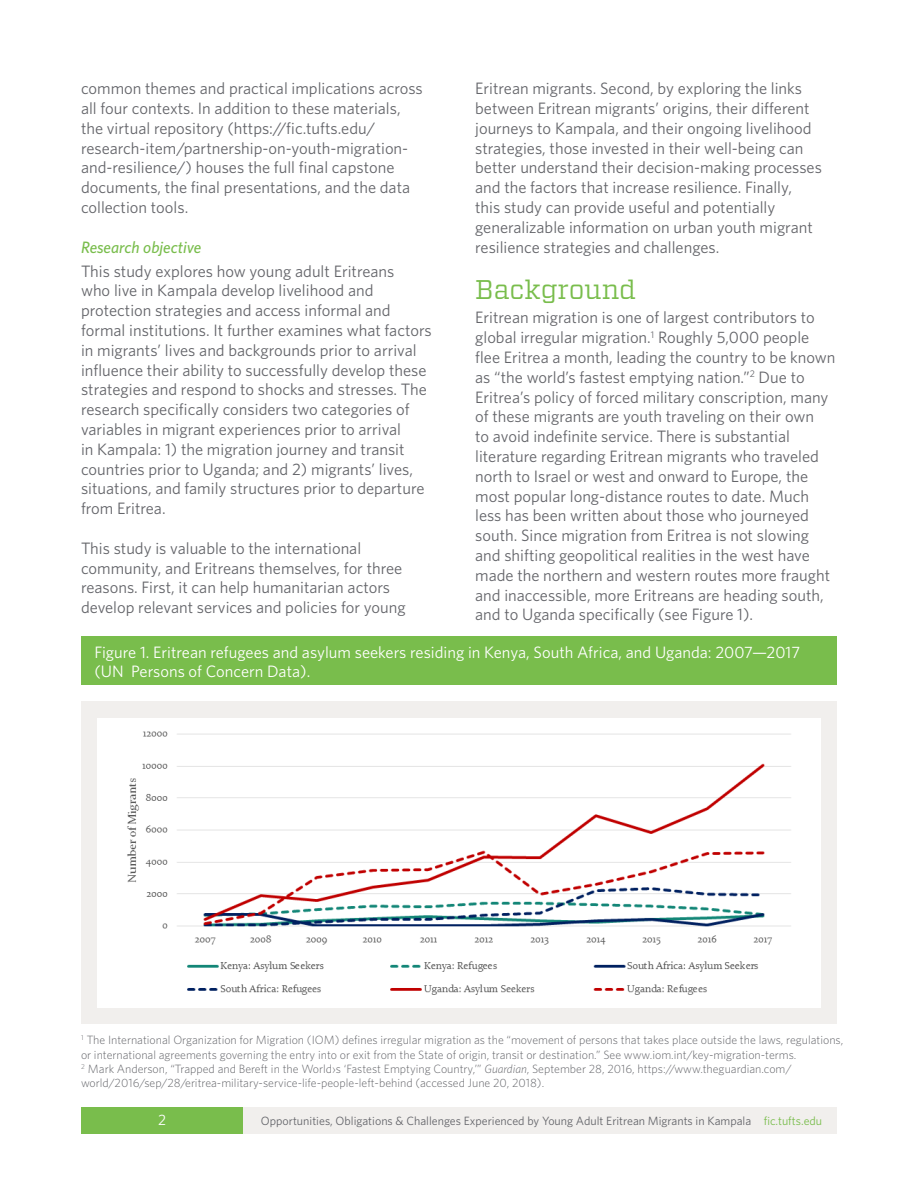
<style>
.page{position:relative;width:918px;height:1188px;background:#fff}
.page>*{position:absolute;margin:0;border:0;box-sizing:border-box;transform-origin:0 0}
.t1{font:27px "Vitesse";color:#79bd4c}
.t2{font:16.5px/19.8px "Whitney";color:#64656a}
.t3{font:16.5px/19.8px "Whitney";color:#fff}
.t4{font:italic 500 16.5px "Whitney";color:#79bd4c}
.t5{font:15px "Whitney";color:#fff}
.t6{font:300 12px/14.4px "Whitney";color:#64656a}
.t7{font:12px "Whitney";color:#64656a}
.t8{font:12px "Whitney";color:#79bd4c}
.s1{font-style:italic}
</style>
<div class="page">
<div style="left:81px;top:1107px;width:162px;height:27px;background:#79bd4c"></div>
<div style="left:243px;top:1107px;width:594px;height:27px;background:#f1efed"></div>
<div style="left:81px;top:701px;width:756px;height:323px;background:#f1efed"></div>
<div style="left:97px;top:718px;width:724px;height:290px;background:#fff"></div>
<div style="left:81px;top:637px;width:756px;height:48px;background:#79bd4c"></div>
<img style="left:127px;top:731px;width:664px;height:264px">
<p class="t2" style="left:81px;top:78px;width:343px">common themes and practical implications across all four contexts. In addition to these materials, the virtual repository (https://fic.tufts.edu/ research-item/partnership-on-youth-migration&shy;and-resilience/) houses the full final capstone documents, the final presentations, and the data collection tools.</p>
<p class="t4" style="left:81px;top:236px;width:122px">Research objective</p>
<p class="t2" style="left:81px;top:261px;width:352px">This study explores how young adult Eritreans<br>who live in Kampala develop livelihood and protection strategies and access informal and formal institutions. It further examines what factors in migrants’ lives and backgrounds prior to arrival influence their ability to successfully develop these strategies and respond to shocks and stresses. The research specifically considers two categories of variables in migrant experiences prior to arrival<br>in Kampala: 1) the migration journey and transit countries prior to Uganda; and 2) migrants’ lives, situations, and family structures prior to departure from Eritrea.</p>
<p class="t2" style="left:81px;top:538px;width:326px">This study is valuable to the international community, and Eritreans themselves, for three reasons. First, it can help humanitarian actors develop relevant services and policies for young</p>
<p class="t3" style="left:94px;top:642px;width:707px">Figure 1. Eritrean refugees and asylum seekers residing in Kenya, South Africa, and Uganda: 2007—2017 (UN Persons of Concern Data).</p>
<p class="t2" style="left:475px;top:78px;width:348px">Eritrean migrants. Second, by exploring the links between Eritrean migrants’ origins, their different journeys to Kampala, and their ongoing livelihood strategies, those invested in their well-being can better understand their decision-making processes and the factors that increase resilience. Finally,<br>this study can provide useful and potentially generalizable information on urban youth migrant resilience strategies and challenges.</p>
<p class="t1" style="left:475px;top:272px;width:162px">Background</p>
<p class="t2" style="left:475px;top:307px;width:362px">Eritrean migration is one of largest contributors to global irregular migration.<sup>1</sup> Roughly 5,000 people flee Eritrea a month, leading the country to be known as “the world’s fastest emptying nation.”<sup>2</sup> Due to Eritrea’s policy of forced military conscription, many of these migrants are youth traveling on their own<br>to avoid indefinite service. There is substantial literature regarding Eritrean migrants who traveled north to Israel or west and onward to Europe, the most popular long-distance routes to date. Much less has been written about those who journeyed south. Since migration from Eritrea is not slowing and shifting geopolitical realities in the west have made the northern and western routes more fraught and inaccessible, more Eritreans are heading south, and to Uganda specifically (see Figure 1).</p>
<p class="t6" style="left:81px;top:1033px;width:764px"><sup>1</sup> The International Organization for Migration (IOM) defines irregular migration as the “movement of persons that takes place outside the laws, regulations, or international agreements governing the entry into or exit from the State of origin, transit or destination.” See www.iom.int/key-migration-terms.</p>
<p class="t6" style="left:81px;top:1061px;width:712px"><sup>2</sup> Mark Anderson, “Trapped and Bereft in the World›s ‘Fastest Emptying Country,’” <span class="s1">Guardian</span>, September 28, 2016, https://www.theguardian.com/ world/2016/sep/28/eritrea-military-service-life-people-left-behind (accessed June 20, 2018).</p>
<p class="t5" style="left:158px;top:1110px;width:10px">2</p>
<p class="t5" style="left:159px;top:1110px;width:7px">1</p>
<p class="t7" style="left:261px;top:1112px;width:492px">Opportunities, Obligations &amp; Challenges Experienced by Young Adult Eritrean Migrants in Kampala</p>
<p class="t8" style="left:764px;top:1112px;width:60px">fic.tufts.edu</p>
</div>
